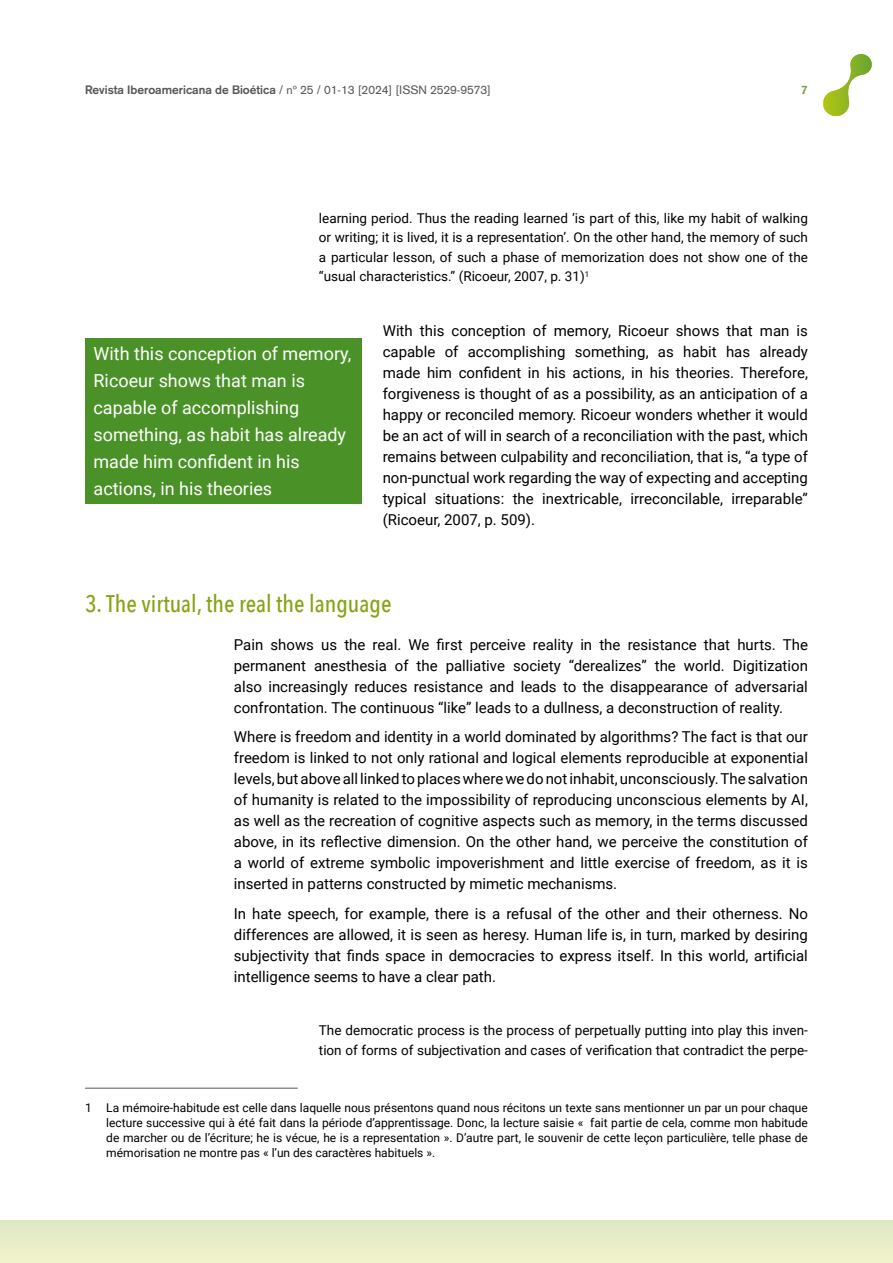
<style>
.page{position:relative;width:893px;height:1263px;background:#fff}
.page>*{position:absolute;margin:0;border:0;box-sizing:border-box;transform-origin:0 0}
.t1{font:500 24px "Avenir Next Condensed";color:#86a315}
.t2{font:18px/27px "Roboto";color:#fff}
.t3{font:15px/21px "Roboto";color:#000;text-align:justify}
.t4{font:13.5px/19.5px "Roboto";color:#000;text-align:justify}
.t5{font:12px/15px "Roboto";color:#000;text-align:justify}
.t6{font:12px "Akzidenz Grotesk";color:#575756}
.t7{font:700 12px "Akzidenz Grotesk";color:#74a54c}
.s1{font-weight:700}
</style>
<div class="page">
<div style="left:0;top:1220px;width:893px;height:43px;background:#e7edc8"></div>
<svg style="left:823px;top:54px;width:49px;height:62px"></svg>
<hr style="left:85px;top:1088px;width:213px;height:1px;background:#575756">
<div style="left:85px;top:338px;width:276px;height:166px;background:#4a9228"></div>
<p class="t6" style="left:85px;top:83px;width:407px"><span class="s1">Revista Iberoamericana de Bioética</span> / nº 25 / 01-13 [2024] [ISSN 2529-9573]</p>
<p class="t7" style="left:801px;top:83px;width:8px">7</p>
<p class="t4" style="left:319px;top:208px;width:490px">learning period. Thus the reading learned ‘is part of this, like my habit of walking or writing; it is lived, it is a representation’. On the other hand, the memory of such a particular lesson, of such a phase of memorization does not show one of the “usual characteristics.” (Ricoeur, 2007, p. 31)<sup>1</sup></p>
<p class="t2" style="left:94px;top:339px;width:259px">With this conception of memory,<br>Ricoeur shows that man is capable of accomplishing something, as habit has already made him confident in his actions, in his theories</p>
<p class="t3" style="left:383px;top:320px;width:427px">With this conception of memory, Ricoeur shows that man is capable of accomplishing something, as habit has already made him confident in his actions, in his theories. Therefore, forgiveness is thought of as a possibility, as an anticipation of a happy or reconciled memory. Ricoeur wonders whether it would be an act of will in search of a reconciliation with the past, which remains between culpability and reconciliation, that is, “a type of non-punctual work regarding the way of expecting and accepting typical situations: the inextricable, irreconcilable, irreparable” (Ricoeur, 2007, p. 509).</p>
<h1 class="t1" style="left:85px;top:589px;width:308px">3. The virtual, the real the language</h1>
<p class="t3" style="left:234px;top:633px;width:576px">Pain shows us the real. We first perceive reality in the resistance that hurts. The permanent anesthesia of the palliative society “derealizes” the world. Digitization also increasingly reduces resistance and leads to the disappearance of adversarial confrontation. The continuous “like” leads to a dullness, a deconstruction of reality.</p>
<p class="t3" style="left:234px;top:726px;width:576px">Where is freedom and identity in a world dominated by algorithms? The fact is that our freedom is linked to not only rational and logical elements reproducible at exponential levels, but above all linked to places where we do not inhabit, unconsciously. The salvation of humanity is related to the impossibility of reproducing unconscious elements by AI, as well as the recreation of cognitive aspects such as memory, in the terms discussed above, in its reflective dimension. On the other hand, we perceive the constitution of a world of extreme symbolic impoverishment and little exercise of freedom, as it is inserted in patterns constructed by mimetic mechanisms.</p>
<p class="t3" style="left:234px;top:902px;width:576px">In hate speech, for example, there is a refusal of the other and their otherness. No differences are allowed, it is seen as heresy. Human life is, in turn, marked by desiring subjectivity that finds space in democracies to express itself. In this world, artificial intelligence seems to have a clear path.</p>
<p class="t4" style="left:319px;top:1020px;width:490px">The democratic process is the process of perpetually putting into play this inven&shy;tion of forms of subjectivation and cases of verification that contradict the perpe-</p>
<p class="t5" style="left:106px;top:1099px;width:703px;text-indent:-21px">1 La mémoire-habitude est celle dans laquelle nous présentons quand nous récitons un texte sans mentionner un par un pour chaque lecture successive qui à été fait dans la période d’apprentissage. Donc, la lecture saisie « fait partie de cela, comme mon habitude de marcher ou de l’écriture; he is vécue, he is a representation ». D’autre part, le souvenir de cette leçon particulière, telle phase de mémorisation ne montre pas « l’un des caractères habituels ».</p>
</div>
